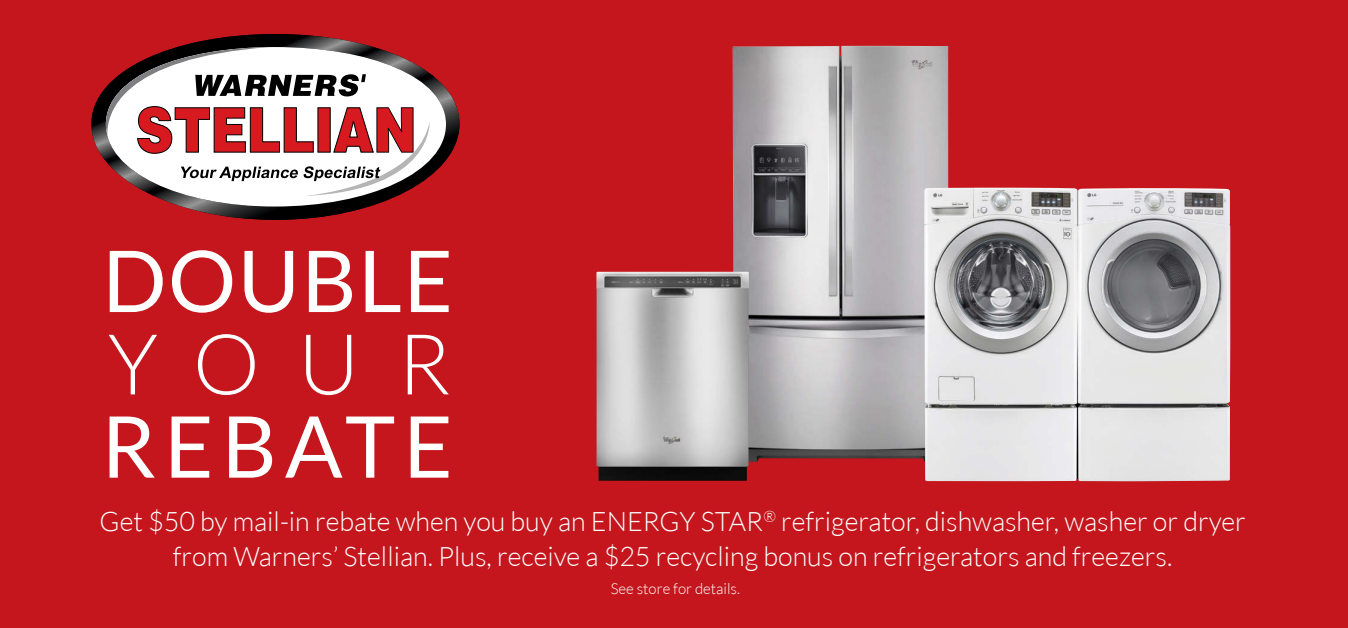
<style>
.page{position:relative;width:1348px;height:628px;background:#c4161c}
.page>*{position:absolute;margin:0;border:0;box-sizing:border-box;transform-origin:0 0}
.t1{font:108px "Lato";letter-spacing:.02em;color:#fff}
.t2{font:85.25px "Lato";letter-spacing:.02em;color:#fff}
.t3{font:300 84.25px "Lato";color:#fff}
.t4{font:300 26.75px/35px "Lato";color:#fff;text-align:center}
.t5{font:300 15px "Lato";color:#fff}
.s1{font-weight:100}
</style>
<div class="page">
<img style="left:732px;top:46px;width:216px;height:416px">
<img style="left:924px;top:188px;width:306px;height:293px">
<svg style="left:91px;top:34px;width:368px;height:186px"></svg>
<div style="left:106px;top:47px;width:340px;height:159px;background:#fff;border-radius:50%"></div>
<svg style="left:106px;top:47px;width:328px;height:149px"></svg>
<img style="left:596px;top:272px;width:153px;height:208px">
<h2 class="t2" style="left:102px;top:234px;width:352px">DOUBLE</h2>
<h3 class="t3" style="left:108px;top:319px;width:344px">YOUR</h3>
<h2 class="t2" style="left:101px;top:399px;width:353px">REBATE</h2>
<p class="t4" style="left:100px;top:503px;width:1148px">Get $50 by mail-in rebate when you buy an ENERGY STAR<sup>®</sup> refrigerator, dishwasher, washer or dryer from Warners’ Stellian. Plus, receive a $25 recycling bonus on refrigerators and freezers.</p>
<p class="t5" style="left:611px;top:580px;width:131px">See store for details.</p>
<h1 class="t1" style="left:105px;top:474px;width:1149px">DOUBLE<span class="s1">YOUR</span>REBATE</h1>
</div>
